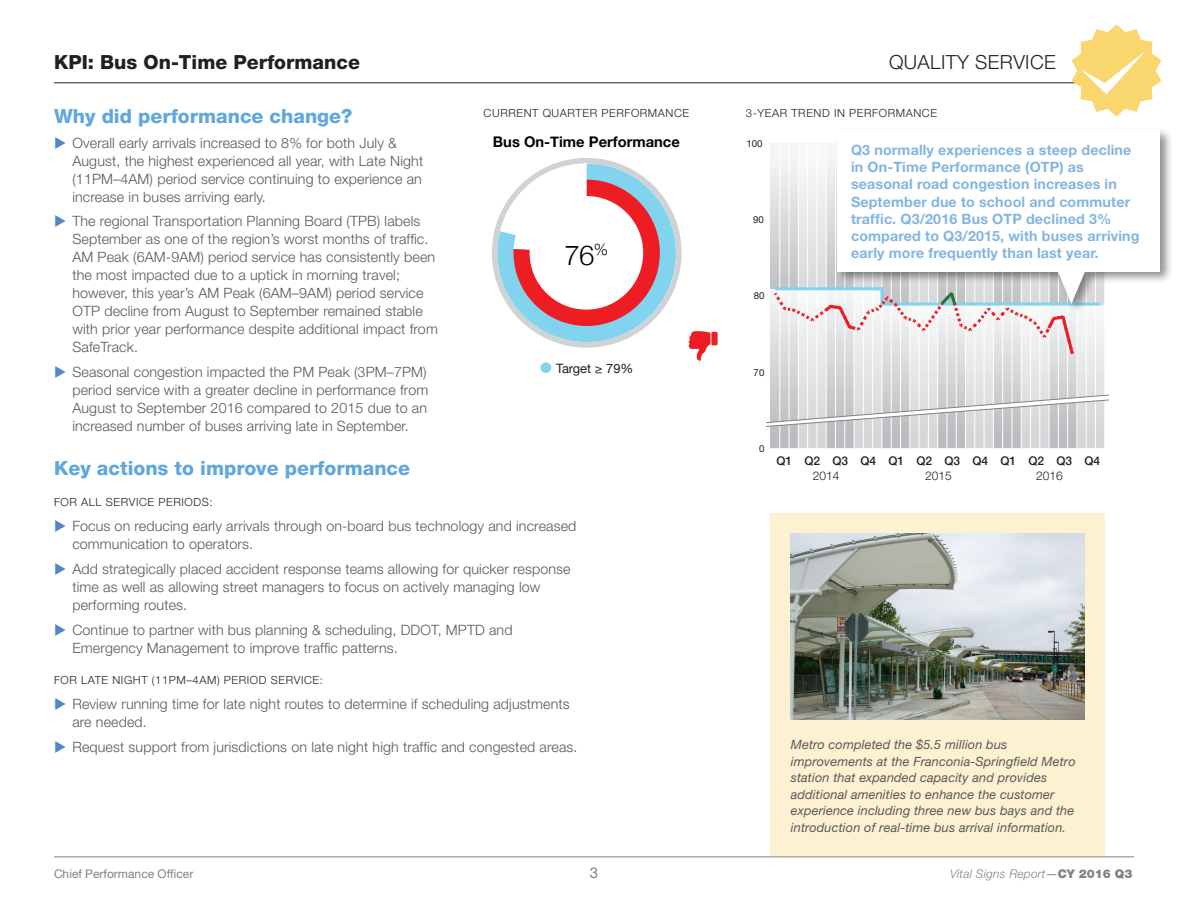
<style>
.page{position:relative;width:1188px;height:918px;background:#fff}
.page>*{position:absolute;margin:0;border:0;box-sizing:border-box;transform-origin:0 0}
.t1{font:300 27.6px "Helvetica Neue";color:#040503}
.Subhead-1{font:800 19.5px "Helvetica Neue";color:#61a7db}
.KPI_Heading{font:800 19.5px "Helvetica Neue";color:#231f20}
.Category{font:300 19.5px "Helvetica Neue";letter-spacing:.02em;color:#231f20}
.t2{font:15px "Helvetica Neue";color:#808285}
.t3{font:700 14.7px "Helvetica Neue";color:#040503}
.t4{font:300 14.25px/18px "Helvetica Neue";letter-spacing:.01em;color:#57585a}
.KPI_Headline{font:700 14.25px/17.1px "Helvetica Neue";letter-spacing:.01em;color:#82b5e1}
.t5{font:12.9px "Helvetica Neue";color:#231f20}
.t6{font:italic 12.75px/16.5px "Helvetica Neue";letter-spacing:.01em;color:#57585a}
.t7{font:500 12px/14.4px "Helvetica Neue";color:#231f20;text-align:center}
.t8{font:italic 300 12px "Helvetica Neue";letter-spacing:.02em;color:#808285}
.t9{font:12px "Helvetica Neue";color:#808285}
.Subhead-3{font:300 11.25px "Helvetica Neue";letter-spacing:.05em;color:#231f20}
.t10{font:9.6px "Helvetica Neue";color:#231f20}
.t11{font:7.5px "Helvetica Neue";color:#231f20}
.s1{font-weight:300}
.s2{font-weight:400}
.s3{font-weight:900;font-style:normal}
</style>
<div class="page">
<hr style="left:54px;top:82px;width:1080px;height:1px;background:#231f20">
<svg style="left:492px;top:158px;width:190px;height:190px"></svg>
<svg style="left:514px;top:180px;width:146px;height:146px;fill:#ee1d23"></svg>
<div style="left:530px;top:196px;width:113px;height:114px;background:#fff;border-radius:50%"></div>
<svg style="left:689px;top:331px;width:29px;height:30px"></svg>
<img style="left:1062px;top:24px;width:100px;height:93px">
<svg style="left:771px;top:357px;width:83px;height:91px;background:#cccdcf"></svg>
<svg style="left:771px;top:158px;width:63px;height:114px"></svg>
<svg style="left:883px;top:357px;width:82px;height:91px;background:#cdced0"></svg>
<svg style="left:994px;top:357px;width:83px;height:91px;background:#cdced0"></svg>
<svg style="left:966px;top:357px;width:27px;height:91px"></svg>
<svg style="left:911px;top:357px;width:26px;height:91px"></svg>
<svg style="left:1078px;top:321px;width:27px;height:127px;background:#e2e3e4"></svg>
<svg style="left:1022px;top:357px;width:27px;height:91px"></svg>
<div style="left:854px;top:144px;width:28px;height:305px;background:#e1e2e3"></div>
<svg style="left:799px;top:158px;width:27px;height:290px;fill:#e6e7e8"></svg>
<hr style="left:771px;top:448px;width:334px;height:2px;background:#fff">
<hr style="left:780px;top:144px;width:1px;height:305px;background:#fff">
<hr style="left:789px;top:144px;width:1px;height:305px;background:#fff">
<hr style="left:798px;top:144px;width:1px;height:305px;background:#fff">
<hr style="left:807px;top:144px;width:1px;height:305px;background:#fff">
<hr style="left:817px;top:144px;width:1px;height:305px;background:#fff">
<hr style="left:826px;top:144px;width:1px;height:305px;background:#fff">
<hr style="left:835px;top:144px;width:1px;height:305px;background:#fff">
<hr style="left:845px;top:144px;width:1px;height:305px;background:#fff">
<hr style="left:854px;top:144px;width:1px;height:305px;background:#fff">
<hr style="left:863px;top:144px;width:1px;height:305px;background:#fff">
<hr style="left:872px;top:144px;width:1px;height:305px;background:#fff">
<hr style="left:891px;top:144px;width:1px;height:305px;background:#fff">
<hr style="left:900px;top:144px;width:1px;height:305px;background:#fff">
<hr style="left:910px;top:144px;width:1px;height:305px;background:#fff">
<hr style="left:919px;top:144px;width:1px;height:305px;background:#fff">
<hr style="left:928px;top:144px;width:1px;height:305px;background:#fff">
<hr style="left:937px;top:144px;width:1px;height:305px;background:#fff">
<hr style="left:947px;top:144px;width:1px;height:305px;background:#fff">
<hr style="left:956px;top:144px;width:1px;height:305px;background:#fff">
<hr style="left:975px;top:144px;width:1px;height:305px;background:#fff">
<hr style="left:984px;top:144px;width:1px;height:305px;background:#fff">
<hr style="left:1002px;top:144px;width:1px;height:305px;background:#fff">
<hr style="left:1012px;top:144px;width:1px;height:305px;background:#fff">
<hr style="left:1021px;top:144px;width:1px;height:305px;background:#fff">
<hr style="left:1030px;top:144px;width:1px;height:305px;background:#fff">
<hr style="left:1040px;top:144px;width:1px;height:305px;background:#fff">
<hr style="left:1049px;top:144px;width:1px;height:305px;background:#fff">
<hr style="left:1058px;top:144px;width:1px;height:305px;background:#fff">
<hr style="left:1067px;top:144px;width:1px;height:305px;background:#fff">
<hr style="left:1086px;top:144px;width:1px;height:305px;background:#fff">
<hr style="left:1095px;top:144px;width:1px;height:305px;background:#fff">
<svg style="left:766px;top:395px;width:343px;height:32px"></svg>
<div style="left:771px;top:514px;width:334px;height:342px;background:#fcf1d0"></div>
<div style="left:834px;top:127px;width:339px;height:189px;background:#231f20;opacity:.5"></div>
<svg style="left:771px;top:272px;width:329px;height:85px"></svg>
<div style="left:838px;top:131px;width:322px;height:141px;background:#fff"></div>
<img style="left:791px;top:534px;width:294px;height:185px">
<hr style="left:54px;top:856px;width:1080px;height:1px;background:#808285">
<p class="KPI_Heading" style="left:54px;top:50px;width:307px">KPI: Bus On-Time Performance</p>
<p class="Category" style="left:889px;top:50px;width:168px">QUALITY SERVICE</p>
<p class="Subhead-1" style="left:54px;top:104px;width:300px">Why did performance change?</p>
<p class="Subhead-3" style="left:746px;top:106px;width:193px">3-YEAR TREND IN PERFORMANCE</p>
<p class="t4" style="left:72px;top:133px;width:352px">Overall early arrivals increased to 8% for both July &amp; August, the highest experienced all year, with Late Night (11PM–4AM) period service continuing to experience an increase in buses arriving early.</p>
<p class="t4" style="left:72px;top:212px;width:367px">The regional Transportation Planning Board (TPB) labels September as one of the region’s worst months of traffic.<br>AM Peak (6AM-9AM) period service has consistently been the most impacted due to a uptick in morning travel; however, this year’s AM Peak (6AM–9AM) period service OTP decline from August to September remained stable with prior year performance despite additional impact from SafeTrack.</p>
<p class="t4" style="left:72px;top:363px;width:357px;text-align:justify">Seasonal congestion impacted the PM Peak (3PM–7PM) period service with a greater decline in performance from August to September 2016 compared to 2015 due to an increased number of buses arriving late in September.</p>
<p class="Subhead-1" style="left:54px;top:456px;width:358px">Key actions to improve performance</p>
<p class="Subhead-3" style="left:54px;top:495px;width:160px">FOR ALL SERVICE PERIODS:</p>
<p class="t4" style="left:72px;top:517px;width:506px">Focus on reducing early arrivals through on-board bus technology and increased communication to operators.</p>
<p class="t4" style="left:72px;top:559px;width:500px">Add strategically placed accident response teams allowing for quicker response time as well as allowing street managers to focus on actively managing low performing routes.</p>
<p class="t4" style="left:72px;top:620px;width:442px">Continue to partner with bus planning &amp; scheduling, DDOT, MPTD and<br>Emergency Management to improve traffic patterns.</p>
<p class="Subhead-3" style="left:54px;top:673px;width:270px">FOR LATE NIGHT (11PM–4AM) PERIOD SERVICE:</p>
<p class="t4" style="left:72px;top:694px;width:499px">Review running time for late night routes to determine if scheduling adjustments are needed.</p>
<p class="t4" style="left:72px;top:737px;width:507px">Request support from jurisdictions on late night high traffic and congested areas.</p>
<p class="t6" style="left:791px;top:736px;width:286px">Metro completed the $5.5 million bus improvements at the Franconia-Springfield Metro station that expanded capacity and provides additional amenities to enhance the customer experience including three new bus bays and the introduction of real-time bus arrival information.</p>
<p class="Subhead-3" style="left:484px;top:106px;width:207px">CURRENT QUARTER PERFORMANCE</p>
<p class="t3" style="left:493px;top:130px;width:188px">Bus On-Time Performance</p>
<p class="t10" style="left:746px;top:138px;width:18px">100</p>
<p class="KPI_Headline" style="left:851px;top:141px;width:290px">Q3 normally experiences a steep decline in On-Time Performance (OTP) as seasonal road congestion increases in September due to school and commuter traffic. Q3/2016 Bus OTP declined 3% compared to Q3/2015, with buses arriving early more frequently than last year.</p>
<p class="t10" style="left:753px;top:214px;width:12px">90</p>
<p class="t1" style="left:565px;top:233px;width:45px">76<sup>%</sup></p>
<p class="t10" style="left:754px;top:290px;width:12px">80</p>
<p class="t5" style="left:556px;top:359px;width:79px">Target ≥ 79%</p>
<p class="t10" style="left:754px;top:366px;width:12px">70</p>
<p class="t10" style="left:754px;top:443px;width:12px">60</p>
<p class="t7" style="left:776px;top:454px;width:101px">Q1 Q2 Q3 Q4<br><span class="s1">2014</span></p>
<p class="t7" style="left:888px;top:454px;width:101px">Q1 Q2 Q3 Q4<br><span class="s1">2015</span></p>
<p class="t7" style="left:1000px;top:454px;width:101px">Q1 Q2 Q3 Q4<br><span class="s1">2016</span></p>
<p class="t11" style="left:764px;top:458px;width:340px">J14Q1F MAQ2M JJQ3A SOQ4N DJ15Q1F MAQ2M JJQ3A SOQ4N DJ16Q1F MAQ2M JJQ3A SOQ4N D</p>
<p class="t9" style="left:54px;top:866px;width:141px">Chief Performance Officer</p>
<p class="t2" style="left:590px;top:863px;width:10px">3</p>
<p class="t8" style="left:950px;top:866px;width:184px">Vital Signs Report<span class="s2">—</span><span class="s3">CY 2016 Q3</span></p>
</div>
